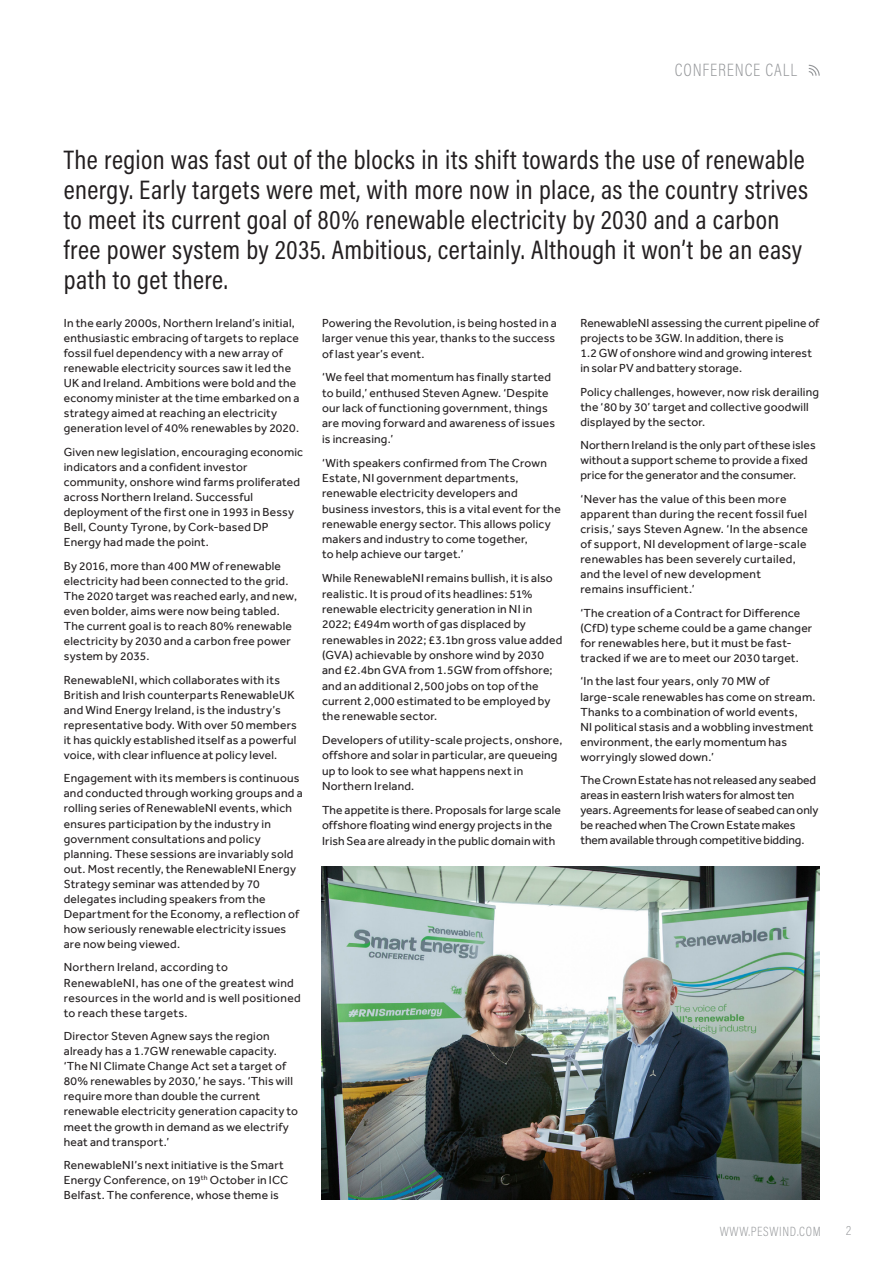
<style>
.page{position:relative;width:893px;height:1263px;background:#fff}
.page>*{position:absolute;margin:0;border:0;box-sizing:border-box;transform-origin:0 0}
.Body_Copy_2015{font:27px/30px "Acumin Pro Cond";letter-spacing:.015em;color:#231f20}
.Page_head_2015{font:200 18px "Acumin Pro Cond";letter-spacing:.05em;color:#939598}
.t1{font:200 13.5px "Acumin Pro Cond";letter-spacing:.05em;color:#939598}
.Body_Copy_2015-2{font:12px/15px "Effra";letter-spacing:.015em;color:#231f20}
.Body_Copy_2015-3{font:12px/15px "Effra";letter-spacing:-.005em;color:#231f20}
</style>
<div class="page">
<svg style="left:808px;top:64px;width:12px;height:12px"></svg>
<img style="left:321px;top:867px;width:499px;height:332px">
<p class="Page_head_2015" style="left:675px;top:58px;width:124px">CONFERENCE CALL</p>
<p class="Body_Copy_2015" style="left:64px;top:144px;width:746px">The region was fast out of the blocks in its shift towards the use of renewable energy. Early targets were met, with more now in place, as the country strives to meet its current goal of 80% renewable electricity by 2030 and a carbon free power system by 2035. Ambitious, certainly. Although it won’t be an easy path to get there.</p>
<p class="Body_Copy_2015-2" style="left:64px;top:315px;width:237px">In the early 2000s, Northern Ireland’s initial, enthusiastic embracing of targets to replace fossil fuel dependency with a new array of renewable electricity sources saw it led the UK and Ireland. Ambitions were bold and the economy minister at the time embarked on a strategy aimed at reaching an electricity generation level of 40% renewables by 2020.</p>
<p class="Body_Copy_2015-2" style="left:64px;top:444px;width:241px">Given new legislation, encouraging economic indicators and a confident investor community, onshore wind farms proliferated across Northern Ireland. Successful deployment of the first one in 1993 in Bessy Bell, County Tyrone, by Cork-based DP Energy had made the point.</p>
<p class="Body_Copy_2015-2" style="left:64px;top:558px;width:235px">By 2016, more than 400 MW of renewable electricity had been connected to the grid.<br>The 2020 target was reached early, and new, even bolder, aims were now being tabled.<br>The current goal is to reach 80% renewable electricity by 2030 and a carbon free power system by 2035.</p>
<p class="Body_Copy_2015-2" style="left:64px;top:672px;width:235px">RenewableNI, which collaborates with its British and Irish counterparts RenewableUK and Wind Energy Ireland, is the industry’s representative body. With over 50 members it has quickly established itself as a powerful voice, with clear influence at policy level.</p>
<p class="Body_Copy_2015-2" style="left:64px;top:771px;width:240px">Engagement with its members is continuous and conducted through working groups and a rolling series of RenewableNI events, which ensures participation by the industry in government consultations and policy planning. These sessions are invariably sold out. Most recently, the RenewableNI Energy Strategy seminar was attended by 70 delegates including speakers from the Department for the Economy, a reflection of how seriously renewable electricity issues are now being viewed.</p>
<p class="Body_Copy_2015-2" style="left:64px;top:960px;width:238px">Northern Ireland, according to RenewableNI, has one of the greatest wind resources in the world and is well positioned to reach these targets.</p>
<p class="Body_Copy_2015-2" style="left:64px;top:1028px;width:236px">Director Steven Agnew says the region already has a 1.7GW renewable capacity. ‘The NI Climate Change Act set a target of 80% renewables by 2030,’ he says. ‘This will require more than double the current renewable electricity generation capacity to meet the growth in demand as we electrify heat and transport.’</p>
<p class="Body_Copy_2015-2" style="left:64px;top:1157px;width:226px">RenewableNI’s next initiative is the Smart<br>Energy Conference, on 19<sup>th</sup> October in ICC<br>Belfast. The conference, whose theme is</p>
<p class="Body_Copy_2015-2" style="left:322px;top:315px;width:236px">Powering the Revolution, is being hosted in a larger venue this year, thanks to the success of last year’s event.</p>
<p class="Body_Copy_2015-2" style="left:322px;top:370px;width:234px">‘We feel that momentum has finally started to build,’ enthused Steven Agnew. ‘Despite our lack of functioning government, things are moving forward and awareness of issues is increasing.’</p>
<p class="Body_Copy_2015-2" style="left:322px;top:455px;width:240px">‘With speakers confirmed from The Crown Estate, NI government departments, renewable electricity developers and business investors, this is a vital event for the renewable energy sector. This allows policy makers and industry to come together,<br>to help achieve our target.’</p>
<p class="Body_Copy_2015-2" style="left:322px;top:570px;width:242px">While RenewableNI remains bullish, it is also realistic. It is proud of its headlines: 51% renewable electricity generation in NI in 2022; £494m worth of gas displaced by renewables in 2022; £3.1bn gross value added (GVA) achievable by onshore wind by 2030 and £2.4bn GVA from 1.5GW from offshore; and an additional 2,500 jobs on top of the current 2,000 estimated to be employed by the renewable sector.</p>
<p class="Body_Copy_2015-2" style="left:322px;top:732px;width:242px">Developers of utility-scale projects, onshore, offshore and solar in particular, are queueing up to look to see what happens next in Northern Ireland.</p>
<p class="Body_Copy_2015-2" style="left:322px;top:802px;width:240px">The appetite is there. Proposals for large scale offshore floating wind energy projects in the<br>Irish Sea are already in the public domain with</p>
<p class="Body_Copy_2015-2" style="left:580px;top:315px;width:240px">RenewableNI assessing the current pipeline of projects to be 3GW. In addition, there is<br>1.2 GW of onshore wind and growing interest in solar PV and battery storage.</p>
<p class="Body_Copy_2015-2" style="left:580px;top:384px;width:240px">Policy challenges, however, now risk derailing the ‘80 by 30’ target and collective goodwill displayed by the sector.</p>
<p class="Body_Copy_2015-2" style="left:580px;top:438px;width:237px">Northern Ireland is the only part of these isles without a support scheme to provide a fixed price for the generator and the consumer.</p>
<p class="Body_Copy_2015-2" style="left:580px;top:491px;width:229px">‘Never has the value of this been more apparent than during the recent fossil fuel crisis,’ says Steven Agnew. ‘In the absence of support, NI development of large-scale renewables has been severely curtailed, and the level of new development<br>remains insufficient.’</p>
<p class="Body_Copy_2015-2" style="left:580px;top:605px;width:233px">‘The creation of a Contract for Difference (CfD) type scheme could be a game changer for renewables here, but it must be fast&shy;tracked if we are to meet our 2030 target.</p>
<p class="Body_Copy_2015-2" style="left:580px;top:674px;width:237px">‘In the last four years, only 70 MW of large-scale renewables has come on stream.<br>Thanks to a combination of world events,<br>NI political stasis and a wobbling investment environment, the early momentum has worryingly slowed down.’</p>
<p class="Body_Copy_2015-3" style="left:580px;top:772px;width:240px">The Crown Estate has not released any seabed areas in eastern Irish waters for almost ten years. Agreements for lease of seabed can only be reached when The Crown Estate makes them available through competitive bidding.</p>
<p class="t1" style="left:720px;top:1223px;width:102px">WWW.PESWIND.COM</p>
<p class="t1" style="left:846px;top:1222px;width:7px">2</p>
</div>
